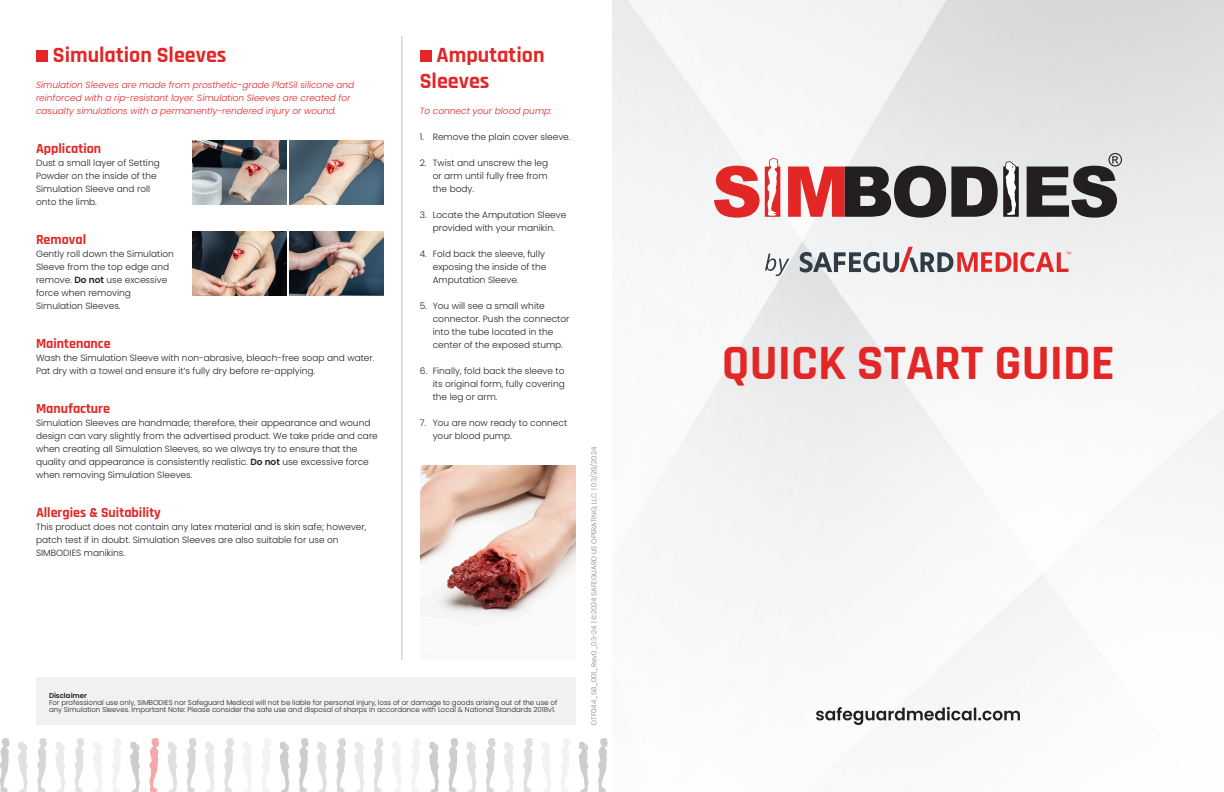
<style>
.page{position:relative;width:1224px;height:792px;background:#fff}
.page>*{position:absolute;margin:0;border:0;box-sizing:border-box;transform-origin:0 0}
.t1{font:700 50px "Rajdhani";color:#e32626}
._22_26__Bold___Heading{font:700 22px/26px "Rajdhani";color:#e32626}
._14_13__Bold___Heading{font:700 14px "Rajdhani";color:#e32626}
._9_13__Light___Body{font:300 9px/13px "Poppins";color:#231f20}
._9_13__Light___Body-2{font:italic 300 9px/13px "Poppins";color:#e32626}
._9_13__Light___Body-3{font:300 7px/7px "Poppins";color:#231f20}
._9_13__Light___Body-4{font:300 7px "Poppins";color:#808285}
._9_13__Light___Body-5{font:600 7px "Poppins";color:#231f20}
.s1{font-weight:600}
</style>
<div class="page">
<svg style="left:55px;top:742px;width:10px;height:50px"></svg>
<svg style="left:37px;top:738px;width:10px;height:54px"></svg>
<svg style="left:205px;top:742px;width:10px;height:50px"></svg>
<svg style="left:187px;top:738px;width:10px;height:54px"></svg>
<svg style="left:504px;top:742px;width:10px;height:50px"></svg>
<svg style="left:486px;top:738px;width:10px;height:54px"></svg>
<svg style="left:354px;top:742px;width:10px;height:50px"></svg>
<svg style="left:336px;top:738px;width:10px;height:54px"></svg>
<svg style="left:93px;top:742px;width:9px;height:50px"></svg>
<svg style="left:75px;top:738px;width:10px;height:54px"></svg>
<svg style="left:243px;top:742px;width:9px;height:50px"></svg>
<svg style="left:224px;top:738px;width:10px;height:54px"></svg>
<svg style="left:542px;top:742px;width:9px;height:50px"></svg>
<svg style="left:523px;top:738px;width:10px;height:54px"></svg>
<svg style="left:392px;top:742px;width:9px;height:50px"></svg>
<svg style="left:374px;top:738px;width:10px;height:54px"></svg>
<svg style="left:18px;top:742px;width:10px;height:50px"></svg>
<svg style="left:0;top:738px;width:10px;height:54px"></svg>
<svg style="left:167px;top:742px;width:10px;height:50px"></svg>
<svg style="left:149px;top:738px;width:11px;height:54px"></svg>
<svg style="left:466px;top:742px;width:10px;height:50px"></svg>
<svg style="left:449px;top:738px;width:10px;height:54px"></svg>
<svg style="left:598px;top:738px;width:10px;height:54px"></svg>
<svg style="left:317px;top:742px;width:10px;height:50px"></svg>
<svg style="left:299px;top:738px;width:10px;height:54px"></svg>
<svg style="left:130px;top:742px;width:10px;height:50px"></svg>
<svg style="left:113px;top:738px;width:9px;height:54px"></svg>
<svg style="left:279px;top:742px;width:11px;height:50px"></svg>
<svg style="left:262px;top:738px;width:9px;height:54px"></svg>
<svg style="left:579px;top:742px;width:10px;height:50px"></svg>
<svg style="left:561px;top:738px;width:9px;height:54px"></svg>
<svg style="left:429px;top:742px;width:10px;height:50px"></svg>
<svg style="left:412px;top:738px;width:9px;height:54px"></svg>
<svg style="left:714px;top:158px;width:66px;height:60px"></svg>
<svg style="left:788px;top:161px;width:231px;height:57px;background:#937171"></svg>
<svg style="left:1027px;top:153px;width:95px;height:65px;background:#817f81"></svg>
<svg style="left:1014px;top:252px;width:4px;height:20px"></svg>
<svg style="left:800px;top:247px;width:211px;height:26px"></svg>
<svg style="left:1020px;top:252px;width:51px;height:20px"></svg>
<svg style="left:765px;top:254px;width:24px;height:22px"></svg>
<div style="left:36px;top:50px;width:12px;height:12px;background:#e32626"></div>
<div style="left:420px;top:50px;width:12px;height:12px;background:#e32626"></div>
<img style="left:192px;top:140px;width:95px;height:65px">
<img style="left:192px;top:231px;width:95px;height:65px">
<img style="left:289px;top:140px;width:95px;height:65px">
<img style="left:289px;top:231px;width:95px;height:65px">
<img style="left:420px;top:465px;width:156px;height:151px">
<div style="left:36px;top:678px;width:540px;height:47px;background:#f0f1f2"></div>
<hr style="left:402px;top:36px;width:1px;height:624px;background:#bcbdc0">
<svg style="left:816px;top:707px;width:204px;height:18px"></svg>
<p class="_22_26__Bold___Heading" style="left:53px;top:43px;width:175px">Simulation Sleeves</p>
<p class="_9_13__Light___Body-2" style="left:36px;top:78px;width:320px">Simulation Sleeves are made from prosthetic-grade PlatSil silicone and reinforced with a rip-resistant layer. Simulation Sleeves are created for casualty simulations with a permanently-rendered injury or wound.</p>
<p class="_14_13__Bold___Heading" style="left:36px;top:140px;width:67px">Application</p>
<p class="_9_13__Light___Body" style="left:36px;top:156px;width:125px">Dust a small layer of Setting<br>Powder on the inside of the<br>Simulation Sleeve and roll onto the limb.</p>
<p class="_14_13__Bold___Heading" style="left:36px;top:231px;width:52px">Removal</p>
<p class="_9_13__Light___Body" style="left:36px;top:247px;width:139px">Gently roll down the Simulation<br>Sleeve from the top edge and remove. <span class="s1">Do not</span> use excessive force when removing<br>Simulation Sleeves.</p>
<p class="_14_13__Bold___Heading" style="left:36px;top:335px;width:76px">Maintenance</p>
<p class="_9_13__Light___Body" style="left:36px;top:351px;width:340px">Wash the Simulation Sleeve with non-abrasive, bleach-free soap and water.<br>Pat dry with a towel and ensure s’i t fully dry before re-applying.</p>
<p class="_14_13__Bold___Heading" style="left:36px;top:400px;width:76px">Manufacture</p>
<p class="_9_13__Light___Body" style="left:36px;top:416px;width:343px">Simulation Sleeves are handmade; therefore, their appearance and wound design can vary slightly from the advertised product. We take pride and care when creating all Simulation Sleeves, so we always try to ensure that the quality and appearance is consistently realistic. <span class="s1">Do not</span> use excessive force when removing Simulation Sleeves.</p>
<p class="_14_13__Bold___Heading" style="left:36px;top:504px;width:126px">Allergies &amp; Suitability</p>
<p class="_9_13__Light___Body" style="left:36px;top:520px;width:332px">This product does not contain any latex material and is skin safe; however, patch test inif doubt. Simulation Sleeves are also suitable for use on<br>SIMBODIES manikins.</p>
<p class="_22_26__Bold___Heading" style="left:420px;top:43px;width:126px;text-indent:17px">Amputation<br>Sleeves</p>
<p class="_9_13__Light___Body-2" style="left:420px;top:104px;width:134px">To connect your blood pump:</p>
<p class="_9_13__Light___Body" style="left:433px;top:130px;width:139px">Remove the plain cover sleeve.</p>
<p class="_9_13__Light___Body" style="left:420px;top:130px;width:6px">1.</p>
<p class="_9_13__Light___Body" style="left:433px;top:156px;width:117px">Twist and unscrew the leg</p>
<p class="_9_13__Light___Body" style="left:420px;top:156px;width:8px">2.</p>
<p class="_9_13__Light___Body" style="left:433px;top:169px;width:116px">or arm until fully free from the body.</p>
<p class="_9_13__Light___Body" style="left:433px;top:208px;width:135px">Locate the Amputation Sleeve</p>
<p class="_9_13__Light___Body" style="left:420px;top:208px;width:8px">3.</p>
<p class="_9_13__Light___Body" style="left:433px;top:221px;width:123px">provided with your manikin.</p>
<p class="_9_13__Light___Body" style="left:433px;top:247px;width:114px">Fold back the sleeve, fully</p>
<p class="_9_13__Light___Body" style="left:420px;top:247px;width:9px">4.</p>
<p class="_9_13__Light___Body" style="left:433px;top:260px;width:115px">exposing the inside of the<br>Amputation Sleeve.</p>
<p class="_9_13__Light___Body" style="left:433px;top:299px;width:114px">You will see a small white</p>
<p class="_9_13__Light___Body" style="left:420px;top:299px;width:9px">5.</p>
<p class="_9_13__Light___Body" style="left:433px;top:312px;width:138px">connector. Push the connector into the tube located in the center of the exposed stump.</p>
<p class="_9_13__Light___Body" style="left:433px;top:364px;width:133px">Finally, fold back the sleeve to</p>
<p class="_9_13__Light___Body" style="left:420px;top:364px;width:9px">6.</p>
<p class="_9_13__Light___Body" style="left:433px;top:377px;width:134px">its original form, fully covering the leg or arm.</p>
<p class="_9_13__Light___Body" style="left:433px;top:416px;width:136px">You are now ready to connect</p>
<p class="_9_13__Light___Body" style="left:420px;top:416px;width:8px">7.</p>
<p class="_9_13__Light___Body" style="left:433px;top:429px;width:81px">your blood pump.</p>
<p class="_9_13__Light___Body-5" style="left:49px;top:691px;width:40px">Disclaimer</p>
<p class="_9_13__Light___Body-3" style="left:49px;top:699px;width:510px">For professional use only, SIMBODIES nor Safeguard Medical will not be liable for personal injury, loss of or damage to goods arising out of the use of any Simulation Sleeves. Important Note: Please consider the safe use and disposal of sharps in accordance with Local &amp; National Standards 2018v1.</p>
<p class="_9_13__Light___Body-4" style="left:590px;top:725px;width:279px;rotate:-90deg">DTF044_SB_001_Rev0_03-24 | ©2024 SAFEGUARD US OPERATING, LLC | 03/28/2024</p>
<p class="t1" style="left:721px;top:333px;width:395px">QUICK START GUIDE</p>
</div>
